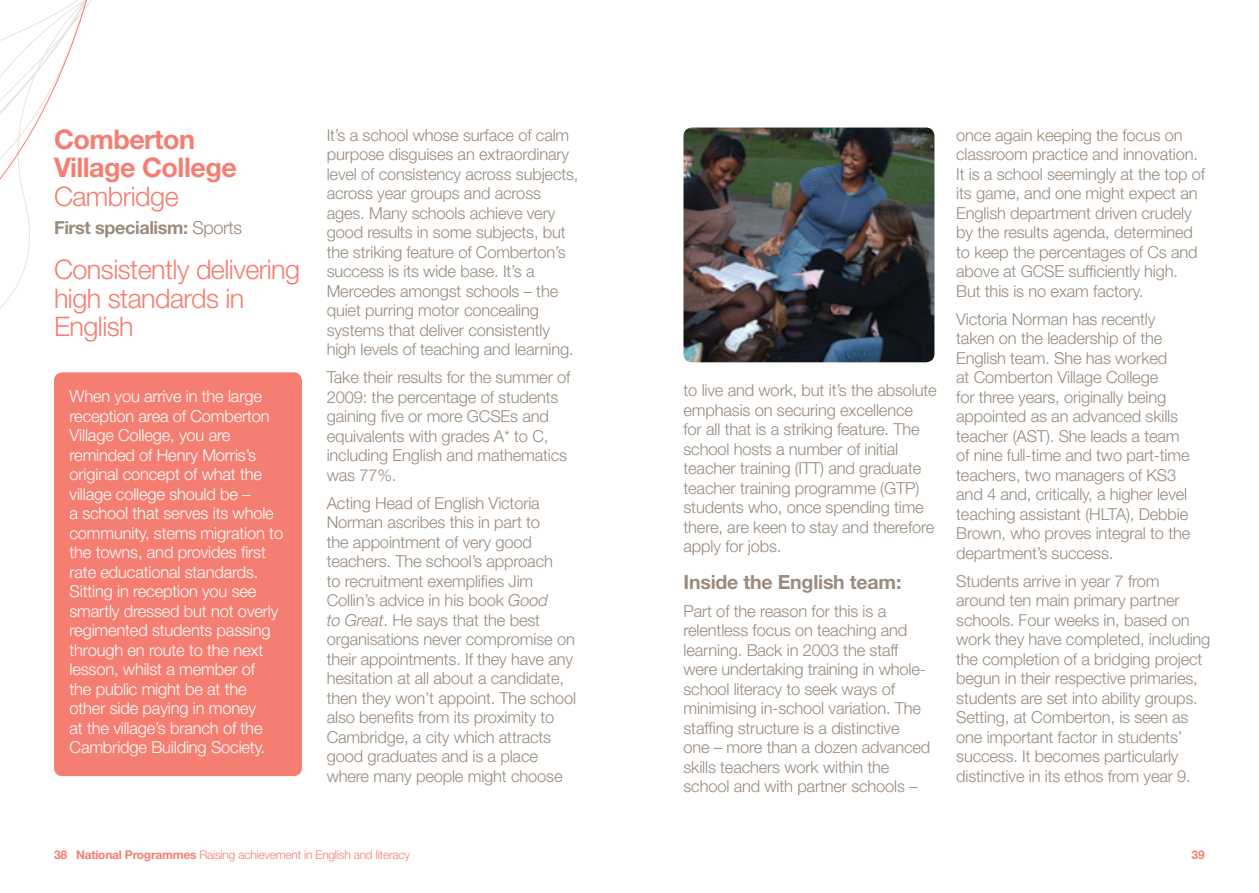
<style>
.page{position:relative;width:1259px;height:893px;background:#fff}
.page>*{position:absolute;margin:0;border:0;box-sizing:border-box;transform-origin:0 0}
.t1{font:300 27px/28.5px "Helvetica Neue";letter-spacing:-.02em;color:#f47e71}
.t2{font:700 27px/28.5px "Helvetica Neue";letter-spacing:-.02em;color:#f47e71}
.t3{font:700 19.5px "Helvetica Neue";letter-spacing:-.01em;color:#9a8b7d}
.t4{font:700 18px "Helvetica Neue";letter-spacing:-.02em;color:#9a8b7d}
.t5{font:300 16.5px/19.5px "Helvetica Neue";letter-spacing:-.01em;color:#9a8b7d}
.t6{font:300 16.5px/19.5px "Helvetica Neue";letter-spacing:-.01em;color:#fff}
.t7{font:300 12px "Helvetica Neue";letter-spacing:-.02em;color:#f47e71}
.t8{font:700 12px "Helvetica Neue";color:#f47e71}
.s1{font-style:italic}
.s2{font-weight:300}
.s3{font-weight:700}
</style>
<div class="page">
<svg style="left:0;top:0;width:92px;height:378px"></svg>
<div style="left:54px;top:372px;width:248px;height:404px;background:#f47e71;border-radius:9px"></div>
<img style="left:683px;top:128px;width:251px;height:234px">
<p class="t5" style="left:327px;top:125px;width:253px">It’s a school whose surface of calm purpose disguises an extraordinary level of consistency across subjects, across year groups and across ages. Many schools achieve very good results in some subjects, but the striking feature of Comberton’s success is its wide base. It’s a Mercedes amongst schools – the quiet purring motor concealing systems that deliver consistently high levels of teaching and learning.</p>
<p class="t5" style="left:327px;top:367px;width:245px">Take their results for the summer of<br>2009: the percentage of students gaining five or more GCSEs and equivalents with grades A* to C, including English and mathematics was 77%.</p>
<p class="t5" style="left:327px;top:493px;width:251px">Acting Head of English Victoria<br>Norman ascribes this in part to<br>the appointment of very good teachers. The school’s approach<br>to recruitment exemplifies Jim<br>Collin’s advice in his book <span class="s1">Good<br>to Great</span>. He says that the best organisations never compromise on their appointments. If they have any hesitation at all about a candidate, then they won’t appoint. The school also benefits from its proximity to<br>Cambridge, a city which attracts good graduates and is a place where many people might choose</p>
<h1 class="t2" style="left:54px;top:124px;width:184px">Comberton<br>Village College</h1>
<h1 class="t1" style="left:54px;top:181px;width:126px">Cambridge</h1>
<p class="t4" style="left:54px;top:217px;width:189px">First specialism: <span class="s2">Sports</span></p>
<h1 class="t1" style="left:54px;top:255px;width:248px">Consistently delivering high standards in<br>English</h1>
<p class="t6" style="left:70px;top:386px;width:215px">When you arrive in the large reception area of Comberton<br>Village College, you are reminded of Henry Morris’s original concept of what the village college should be –<br>a school that serves its whole community, stems migration to the towns, and provides first rate educational standards.<br>Sitting in reception you see smartly dressed but not overly regimented students passing through en route to the next lesson, whilst a member of<br>the public might be at the other side paying in money<br>at the village’s branch of the<br>Cambridge Building Society.</p>
<p class="t5" style="left:683px;top:380px;width:255px">to live and work, but it’s the absolute emphasis on securing excellence<br>for all that is a striking feature. The school hosts a number of initial teacher training (ITT) and graduate teacher training programme (GTP) students who, once spending time there, are keen to stay and therefore apply for jobs.</p>
<p class="t3" style="left:683px;top:570px;width:219px">Inside the English team:</p>
<p class="t5" style="left:683px;top:601px;width:248px">Part of the reason for this is a relentless focus on teaching and learning. Back in 2003 the staff were undertaking training in whole&shy;school literacy to seek ways of minimising in-school variation. The staffing structure is a distinctive<br>one – more than a dozen advanced skills teachers work within the school and with partner schools –</p>
<p class="t5" style="left:956px;top:125px;width:250px">once again keeping the focus on classroom practice and innovation.<br>It is a school seemingly at the top of its game, and one might expect an<br>English department driven crudely by the results agenda, determined to keep the percentages of Cs and above at GCSE sufficiently high.<br>But this is no exam factory.</p>
<p class="t5" style="left:956px;top:309px;width:236px">Victoria Norman has recently taken on the leadership of the<br>English team. She has worked<br>at Comberton Village College<br>for three years, originally being appointed as an advanced skills teacher (AST). She leads a team of nine full-time and two part-time teachers, two managers of KS3 and 4 and, critically, a higher level teaching assistant (HLTA), Debbie<br>Brown, who proves integral to the department’s success.</p>
<p class="t5" style="left:956px;top:571px;width:256px">Students arrive in year 7 from around ten main primary partner schools. Four weeks in, based on work they have completed, including the completion of a bridging project begun in their respective primaries, students are set into ability groups.<br>Setting, at Comberton, is seen as one important factor in students’ success. It becomes particularly distinctive in its ethos from year 9.</p>
<p class="t7" style="left:54px;top:848px;width:357px"><span class="s3">38 National Programmes</span> Raising achievement in English and literacy</p>
<p class="t8" style="left:1191px;top:848px;width:15px">39</p>
</div>
